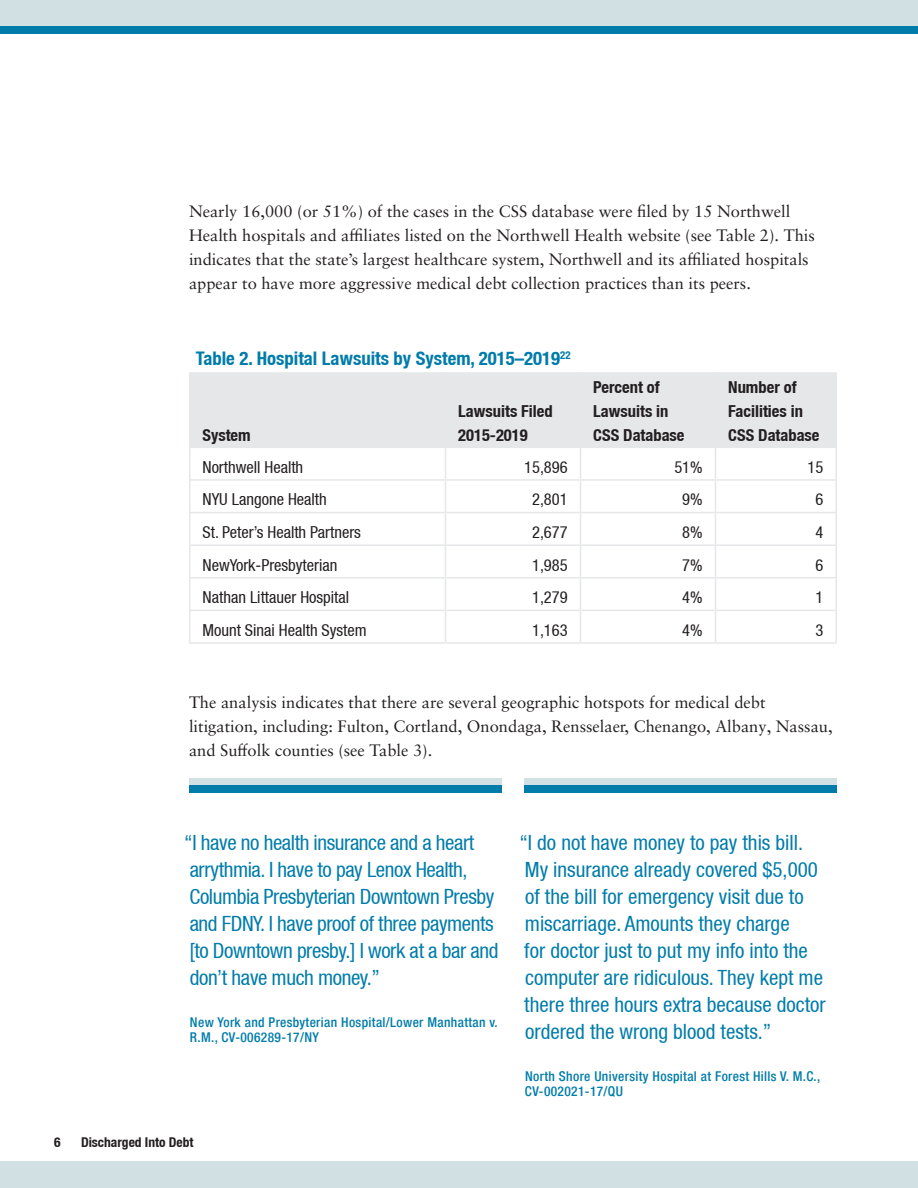
<style>
.page{position:relative;width:918px;height:1188px;background:#fff}
.page>*{position:absolute;margin:0;border:0;box-sizing:border-box;transform-origin:0 0}
.Body_Copy{font:condensed 21px/27px "Helvetica Neue LT";color:#007caa}
.Body_Copy-2{font:condensed 21px/27px "Helvetica Neue LT";letter-spacing:-.02em;color:#007caa}
.Table_Header{font:700 condensed 18.75px "Helvetica Neue LT";color:#007caa}
.Body_Copy-3{font:16.5px/24px "Sabon LT Pro";color:#231f20}
.Body_Copy-4{font:condensed 16.5px "Helvetica Neue LT";color:#231f20}
.Body_Copy-5{font:700 condensed 16.5px/24px "Helvetica Neue LT";color:#231f20}
.Body_Copy-6{font:500 condensed 13.5px/15px "Helvetica Neue LT";letter-spacing:.025em;color:#007caa}
.t1{font:700 condensed 13.5px "Helvetica Neue LT";color:#231f20}
</style>
<div class="page">
<div style="left:0;top:0;width:918px;height:34px;background:#007caa"></div>
<div style="left:0;top:1161px;width:918px;height:27px;background:#d1e0e3"></div>
<div style="left:0;top:0;width:918px;height:26px;background:#d1e0e3"></div>
<div style="left:190px;top:372px;width:646px;height:75px;background:#e6e7e9"></div>
<hr style="left:189px;top:372px;width:1px;height:75px;background:#e6e7e9">
<hr style="left:445px;top:372px;width:1px;height:75px;background:#e6e7e9">
<hr style="left:580px;top:372px;width:1px;height:75px;background:#e6e7e9">
<hr style="left:715px;top:372px;width:1px;height:75px;background:#e6e7e9">
<hr style="left:836px;top:372px;width:1px;height:75px;background:#e6e7e9">
<hr style="left:189px;top:447px;width:257px;height:1px;background:#e6e7e9">
<hr style="left:189px;top:448px;width:1px;height:31px;background:#e6e7e9">
<hr style="left:446px;top:447px;width:134px;height:1px;background:#e6e7e9">
<hr style="left:445px;top:448px;width:1px;height:31px;background:#e6e7e9">
<hr style="left:580px;top:447px;width:136px;height:1px;background:#e6e7e9">
<hr style="left:580px;top:448px;width:1px;height:31px;background:#e6e7e9">
<hr style="left:716px;top:447px;width:121px;height:1px;background:#e6e7e9">
<hr style="left:715px;top:448px;width:1px;height:31px;background:#e6e7e9">
<hr style="left:836px;top:448px;width:1px;height:31px;background:#e6e7e9">
<hr style="left:189px;top:479px;width:257px;height:2px;background:#e6e7e9">
<hr style="left:189px;top:481px;width:1px;height:31px;background:#e6e7e9">
<hr style="left:446px;top:479px;width:134px;height:2px;background:#e6e7e9">
<hr style="left:445px;top:481px;width:1px;height:31px;background:#e6e7e9">
<hr style="left:580px;top:479px;width:136px;height:2px;background:#e6e7e9">
<hr style="left:580px;top:481px;width:1px;height:31px;background:#e6e7e9">
<hr style="left:716px;top:479px;width:121px;height:2px;background:#e6e7e9">
<hr style="left:715px;top:481px;width:1px;height:31px;background:#e6e7e9">
<hr style="left:836px;top:481px;width:1px;height:31px;background:#e6e7e9">
<hr style="left:189px;top:512px;width:257px;height:1px;background:#e6e7e9">
<hr style="left:189px;top:513px;width:1px;height:31px;background:#e6e7e9">
<hr style="left:446px;top:512px;width:134px;height:1px;background:#e6e7e9">
<hr style="left:445px;top:513px;width:1px;height:31px;background:#e6e7e9">
<hr style="left:580px;top:512px;width:136px;height:1px;background:#e6e7e9">
<hr style="left:580px;top:513px;width:1px;height:31px;background:#e6e7e9">
<hr style="left:716px;top:512px;width:121px;height:1px;background:#e6e7e9">
<hr style="left:715px;top:513px;width:1px;height:31px;background:#e6e7e9">
<hr style="left:836px;top:513px;width:1px;height:31px;background:#e6e7e9">
<hr style="left:189px;top:544px;width:257px;height:2px;background:#e6e7e9">
<hr style="left:189px;top:546px;width:1px;height:31px;background:#e6e7e9">
<hr style="left:446px;top:544px;width:134px;height:2px;background:#e6e7e9">
<hr style="left:445px;top:546px;width:1px;height:31px;background:#e6e7e9">
<hr style="left:580px;top:544px;width:136px;height:2px;background:#e6e7e9">
<hr style="left:580px;top:546px;width:1px;height:31px;background:#e6e7e9">
<hr style="left:716px;top:544px;width:121px;height:2px;background:#e6e7e9">
<hr style="left:715px;top:546px;width:1px;height:31px;background:#e6e7e9">
<hr style="left:836px;top:546px;width:1px;height:31px;background:#e6e7e9">
<hr style="left:189px;top:577px;width:257px;height:2px;background:#e6e7e9">
<hr style="left:189px;top:579px;width:1px;height:31px;background:#e6e7e9">
<hr style="left:446px;top:577px;width:134px;height:2px;background:#e6e7e9">
<hr style="left:445px;top:579px;width:1px;height:31px;background:#e6e7e9">
<hr style="left:580px;top:577px;width:136px;height:2px;background:#e6e7e9">
<hr style="left:580px;top:579px;width:1px;height:31px;background:#e6e7e9">
<hr style="left:716px;top:577px;width:121px;height:2px;background:#e6e7e9">
<hr style="left:715px;top:579px;width:1px;height:31px;background:#e6e7e9">
<hr style="left:836px;top:579px;width:1px;height:31px;background:#e6e7e9">
<hr style="left:189px;top:610px;width:257px;height:1px;background:#e6e7e9">
<hr style="left:189px;top:611px;width:1px;height:31px;background:#e6e7e9">
<hr style="left:446px;top:610px;width:134px;height:1px;background:#e6e7e9">
<hr style="left:445px;top:611px;width:1px;height:31px;background:#e6e7e9">
<hr style="left:580px;top:610px;width:136px;height:1px;background:#e6e7e9">
<hr style="left:580px;top:611px;width:1px;height:31px;background:#e6e7e9">
<hr style="left:716px;top:610px;width:121px;height:1px;background:#e6e7e9">
<hr style="left:715px;top:611px;width:1px;height:31px;background:#e6e7e9">
<hr style="left:836px;top:611px;width:1px;height:31px;background:#e6e7e9">
<hr style="left:189px;top:642px;width:257px;height:2px;background:#e6e7e9">
<hr style="left:446px;top:642px;width:134px;height:2px;background:#e6e7e9">
<hr style="left:580px;top:642px;width:136px;height:2px;background:#e6e7e9">
<hr style="left:716px;top:642px;width:121px;height:2px;background:#e6e7e9">
<div style="left:189px;top:778px;width:313px;height:15px;background:#007caa"></div>
<div style="left:189px;top:778px;width:313px;height:7px;background:#d1e0e3"></div>
<div style="left:524px;top:778px;width:313px;height:15px;background:#007caa"></div>
<div style="left:524px;top:778px;width:313px;height:7px;background:#d1e0e3"></div>
<p class="Body_Copy-3" style="left:189px;top:198px;width:627px">Nearly 16,000 (or 51%) of the cases in the CSS database were filed by 15 Northwell Health hospitals and affiliates listed on the Northwell Health website (see Table 2). This indicates that the state’s largest healthcare system, Northwell and its affiliated hospitals appear to have more aggressive medical debt collection practices than its peers.</p>
<p class="Table_Header" style="left:196px;top:347px;width:377px">Table 2. Hospital Lawsuits by System, 2015–2019<sup>22</sup></p>
<p class="Body_Copy-5" style="left:202px;top:423px;width:50px">System</p>
<p class="Body_Copy-5" style="left:458px;top:399px;width:96px">Lawsuits Filed<br>2015-2019</p>
<p class="Body_Copy-5" style="left:593px;top:375px;width:93px">Percent of<br>Lawsuits in<br>CSS Database</p>
<p class="Body_Copy-5" style="left:728px;top:375px;width:93px">Number of<br>Facilities in<br>CSS Database</p>
<p class="Body_Copy-4" style="left:202px;top:457px;width:102px">Northwell Health</p>
<p class="Body_Copy-4" style="left:524px;top:457px;width:45px">15,896</p>
<p class="Body_Copy-4" style="left:674px;top:457px;width:30px">51%</p>
<p class="Body_Copy-4" style="left:808px;top:457px;width:17px">15</p>
<p class="Body_Copy-4" style="left:202px;top:490px;width:126px">NYU Langone Health</p>
<p class="Body_Copy-4" style="left:532px;top:490px;width:37px">2,801</p>
<p class="Body_Copy-4" style="left:682px;top:490px;width:22px">9%</p>
<p class="Body_Copy-4" style="left:816px;top:490px;width:9px">6</p>
<p class="Body_Copy-4" style="left:202px;top:523px;width:160px">St. Peter’s Health Partners</p>
<p class="Body_Copy-4" style="left:532px;top:523px;width:37px">2,677</p>
<p class="Body_Copy-4" style="left:682px;top:523px;width:22px">8%</p>
<p class="Body_Copy-4" style="left:816px;top:523px;width:9px">4</p>
<p class="Body_Copy-4" style="left:202px;top:555px;width:136px">NewYork-Presbyterian</p>
<p class="Body_Copy-4" style="left:532px;top:555px;width:37px">1,985</p>
<p class="Body_Copy-4" style="left:682px;top:555px;width:22px">7%</p>
<p class="Body_Copy-4" style="left:816px;top:555px;width:9px">6</p>
<p class="Body_Copy-4" style="left:202px;top:588px;width:148px">Nathan Littauer Hospital</p>
<p class="Body_Copy-4" style="left:532px;top:588px;width:37px">1,279</p>
<p class="Body_Copy-4" style="left:682px;top:588px;width:22px">4%</p>
<p class="Body_Copy-4" style="left:816px;top:588px;width:9px">1</p>
<p class="Body_Copy-4" style="left:202px;top:621px;width:166px">Mount Sinai Health System</p>
<p class="Body_Copy-4" style="left:532px;top:621px;width:37px">1,163</p>
<p class="Body_Copy-4" style="left:682px;top:621px;width:22px">4%</p>
<p class="Body_Copy-4" style="left:816px;top:621px;width:9px">3</p>
<p class="Body_Copy-3" style="left:189px;top:690px;width:645px">The analysis indicates that there are several geographic hotspots for medical debt litigation, including: Fulton, Cortland, Onondaga, Rensselaer, Chenango, Albany, Nassau, and Suffolk counties (see Table 3).</p>
<p class="Body_Copy-2" style="left:184px;top:829px;width:316px">“I have no health insurance and a heart arrythmia. I have to pay Lenox Health, Columbia Presbyterian Downtown Presby and FDNY. I have proof of three payments [to Downtown presby.] I work at a bar and don’t have much money.”</p>
<p class="Body_Copy-6" style="left:190px;top:1014px;width:309px">New York and Presbyterian Hospital/Lower Manhattan v.<br>R.M., CV-006289-17/NY</p>
<p class="t1" style="left:54px;top:1134px;width:8px">6</p>
<p class="t1" style="left:81px;top:1134px;width:114px">Discharged Into Debt</p>
<p class="Body_Copy" style="left:519px;top:829px;width:308px">“I do not have money to pay this bill.<br>My insurance already covered $5,000 of the bill for emergency visit due to miscarriage. Amounts they charge<br>for doctor just to put my info into the computer are ridiculous. They kept me there three hours extra because doctor ordered the wrong blood tests.”</p>
<p class="Body_Copy-6" style="left:525px;top:1068px;width:297px">North Shore University Hospital at Forest Hills V. M.C.,<br>CV-002021-17/QU</p>
</div>
